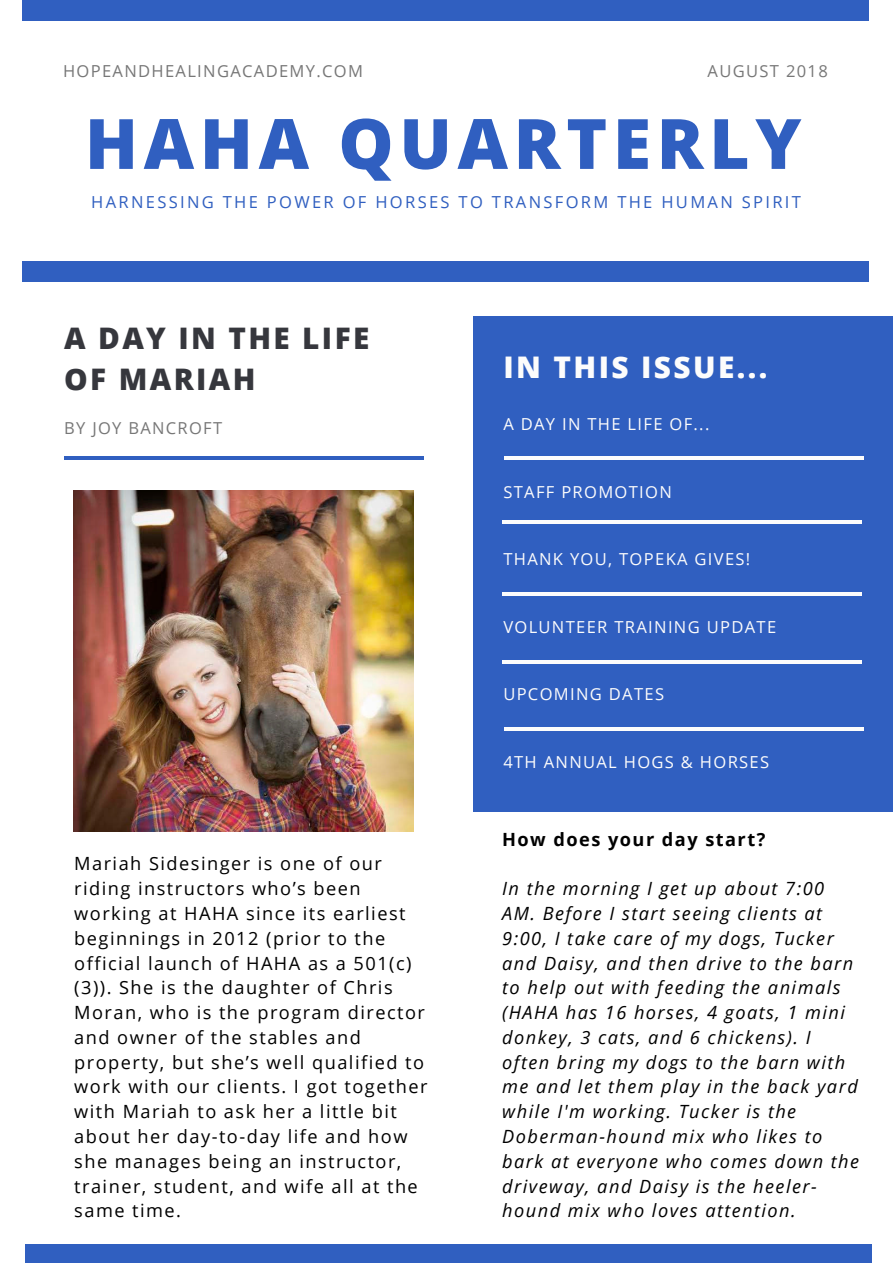
<style>
.page{position:relative;width:893px;height:1263px;background:#fff}
.page>*{position:absolute;margin:0;border:0;box-sizing:border-box;transform-origin:0 0}
.t1{font:800 69.6px "Open Sans";letter-spacing:.08em;color:#305fc0}
.t2{font:800 29.85px "Open Sans";letter-spacing:.08em;color:#fcfcfc}
.t3{font:800 29.7px/40.5px "Open Sans";letter-spacing:.08em;color:#36373d}
.t4{font:18.15px/24.8px "Open Sans";letter-spacing:.08em;color:#000}
.t5{font:italic 18.15px/24.8px "Open Sans";letter-spacing:.08em;color:#000}
.t6{font:700 18.15px "Open Sans";letter-spacing:.08em;color:#000}
.t7{font:16.5px "Open Sans";letter-spacing:.08em;color:#fcfcfc}
.t8{font:16.5px "Open Sans";letter-spacing:.14em;color:#305fc0}
.t9{font:16.5px "Open Sans";letter-spacing:.08em;color:#777}
</style>
<div class="page">
<div style="left:25px;top:1244px;width:846px;height:19px;background:#305fc0"></div>
<div style="left:23px;top:0;width:846px;height:20px;background:#305fc0"></div>
<div style="left:23px;top:261px;width:846px;height:20px;background:#305fc0"></div>
<div style="left:473px;top:316px;width:420px;height:496px;background:#305fc0"></div>
<hr style="left:504px;top:456px;width:360px;height:3px;background:#fcfcfc">
<hr style="left:502px;top:520px;width:360px;height:4px;background:#fcfcfc">
<hr style="left:502px;top:592px;width:360px;height:4px;background:#fcfcfc">
<hr style="left:502px;top:660px;width:360px;height:3px;background:#fcfcfc">
<hr style="left:504px;top:727px;width:360px;height:4px;background:#fcfcfc">
<hr style="left:64px;top:456px;width:360px;height:3px;background:#305fc0">
<img style="left:73px;top:491px;width:340px;height:340px">
<p class="t9" style="left:63px;top:59px;width:302px">HOPEANDHEALINGACADEMY.COM</p>
<p class="t9" style="left:708px;top:59px;width:122px">AUGUST 2018</p>
<h1 class="t1" style="left:85px;top:95px;width:718px">HAHA QUARTERLY</h1>
<p class="t8" style="left:91px;top:191px;width:711px">HARNESSING THE POWER OF HORSES TO TRANSFORM THE HUMAN SPIRIT</p>
<h3 class="t3" style="left:64px;top:317px;width:307px">A DAY IN THE LIFE<br>OF MARIAH</h3>
<p class="t9" style="left:64px;top:416px;width:160px">BY JOY BANCROFT</p>
<p class="t4" style="left:74px;top:851px;width:355px">Mariah Sidesinger is one of our riding instructors who’s been working at HAHA since its earliest beginnings in 2012 (prior to the official launch of HAHA as a 501(c) (3)). She is the daughter of Chris<br>Moran, who is the program director and owner of the stables and property, but she’s well qualified to work with our clients. I got together with Mariah to ask her a little bit about her day-to-day life and how she manages being an instructor, trainer, student, and wife all at the same time.</p>
<h2 class="t2" style="left:503px;top:346px;width:266px">IN THIS ISSUE...</h2>
<p class="t7" style="left:503px;top:412px;width:208px">A DAY IN THE LIFE OF...</p>
<p class="t7" style="left:503px;top:480px;width:170px">STAFF PROMOTION</p>
<p class="t7" style="left:503px;top:548px;width:249px">THANK YOU, TOPEKA GIVES!</p>
<p class="t7" style="left:503px;top:615px;width:274px">VOLUNTEER TRAINING UPDATE</p>
<p class="t7" style="left:503px;top:683px;width:162px">UPCOMING DATES</p>
<p class="t7" style="left:503px;top:750px;width:267px">4TH ANNUAL HOGS &amp; HORSES</p>
<p class="t6" style="left:502px;top:826px;width:265px">How does your day start?</p>
<p class="t5" style="left:502px;top:876px;width:358px">In the morning I get up about 7:00<br>AM. Before I start seeing clients at 9:00, I take care of my dogs, Tucker and Daisy, and then drive to the barn to help out with feeding the animals (HAHA has 16 horses, 4 goats, 1 mini donkey, 3 cats, and 6 chickens). I often bring my dogs to the barn with me and let them play in the back yard while I'm working. Tucker is the Doberman-hound mix who likes to bark at everyone who comes down the driveway, and Daisy is the heeler&shy;hound mix who loves attention.</p>
</div>
